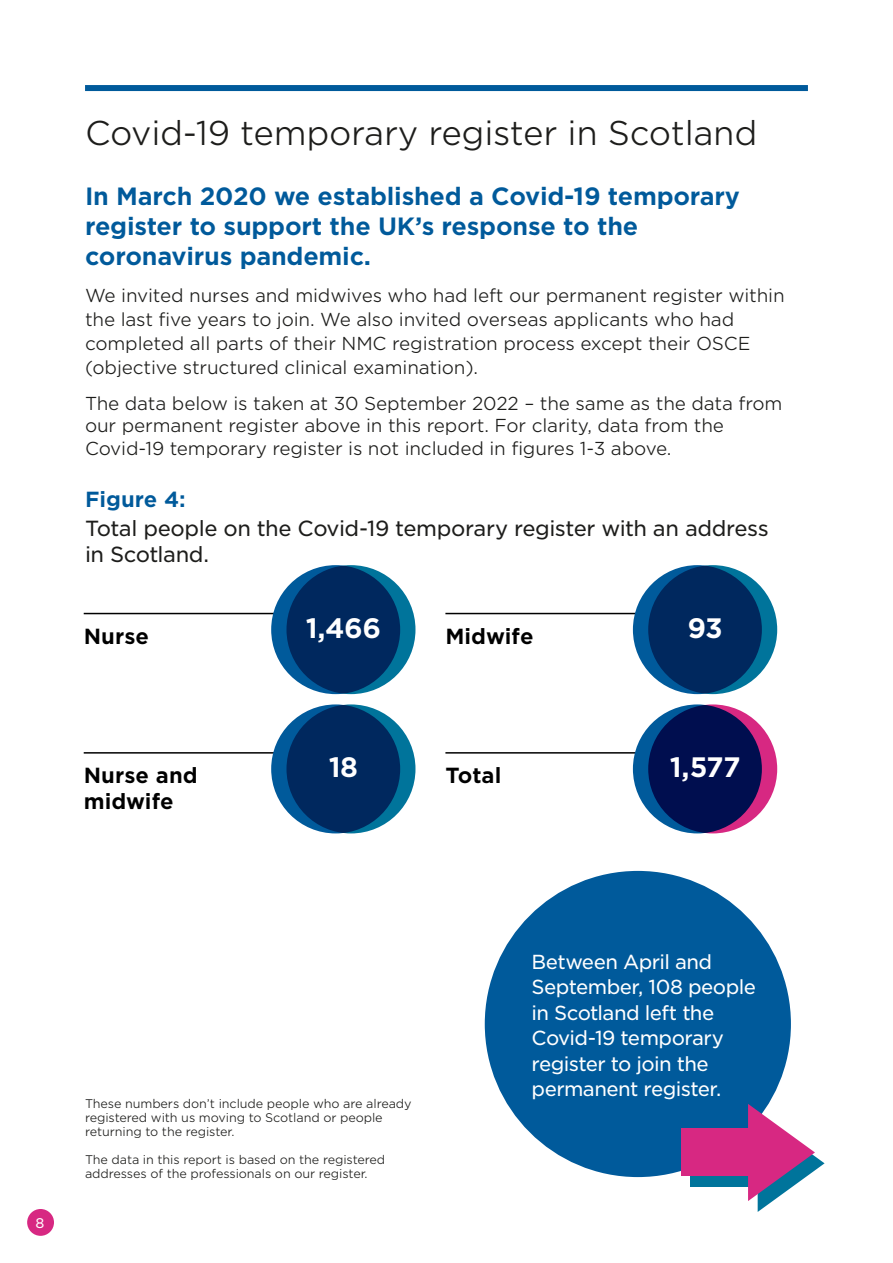
<style>
.page{position:relative;width:893px;height:1263px;background:#fff}
.page>*{position:absolute;margin:0;border:0;box-sizing:border-box;transform-origin:0 0}
.Overview_lead_in{font:300 33px "Gotham S Sm";letter-spacing:-.01em;color:#1d1d1b}
.Headline_2{font:700 27px "Gotham S Sm";letter-spacing:-.025em;color:#fff}
.Overview_lead_in-2{font:700 24px/30px "Gotham S Sm";letter-spacing:-.01em;color:#005a9b}
.Figure_and_table_tit{font:21px/25.2px "Gotham S Sm";letter-spacing:-.02em;color:#1d1d1b}
.TOC_H1_copy{font:700 21px/25.5px "Gotham S Sm";color:#000}
.Figure_and_table_num{font:700 21px "Gotham S Sm";color:#005a9b}
.t1{font:19.5px/25.5px "Gotham S Sm";letter-spacing:-.03em;color:#fff}
.Overview_body{font:300 18px/24px "Gotham S Sm";letter-spacing:-.01em;color:#1d1d1b}
.t2{font:13.5px "Gotham S Sm";color:#fff}
.Footnote{font:300 12px "Gotham S Sm";letter-spacing:-.01em;color:#1d1d1b}
</style>
<div class="page">
<div style="left:27px;top:1209px;width:27px;height:27px;background:#d72882;border-radius:50%"></div>
<div style="left:85px;top:85px;width:723px;height:6px;background:#005a9b"></div>
<div style="left:485px;top:871px;width:306px;height:306px;background:#005a9b;border-radius:50%"></div>
<div style="left:691px;top:1140px;width:70px;height:47px;background:#00749b"></div>
<svg style="left:748px;top:1104px;width:77px;height:108px"></svg>
<div style="left:681px;top:1129px;width:70px;height:47px;background:#d72882"></div>
<hr style="left:84px;top:613px;width:221px;height:1px;background:#000">
<div style="left:271px;top:565px;width:129px;height:129px;background:#005a9b;border-radius:50%"></div>
<svg style="left:286px;top:565px;width:129px;height:129px;background:#003367"></svg>
<hr style="left:445px;top:613px;width:222px;height:1px;background:#000">
<div style="left:633px;top:565px;width:129px;height:129px;background:#005a9b;border-radius:50%"></div>
<svg style="left:648px;top:565px;width:129px;height:129px;background:#003367"></svg>
<hr style="left:84px;top:752px;width:221px;height:2px;background:#000">
<div style="left:271px;top:704px;width:129px;height:129px;background:#005a9b;border-radius:50%"></div>
<svg style="left:286px;top:704px;width:129px;height:129px;background:#003367"></svg>
<hr style="left:445px;top:752px;width:222px;height:2px;background:#000">
<div style="left:633px;top:704px;width:129px;height:129px;background:#005a9b;border-radius:50%"></div>
<svg style="left:648px;top:704px;width:129px;height:129px;background:#201257"></svg>
<p class="Overview_lead_in" style="left:85px;top:111px;width:674px">Covid-19 temporary register in Scotland</p>
<p class="Overview_lead_in-2" style="left:85px;top:181px;width:656px">In March 2020 we established a Covid-19 temporary register to support the UK’s response to the coronavirus pandemic.</p>
<p class="Overview_body" style="left:85px;top:283px;width:701px">We invited nurses and midwives who had left our permanent register within the last five years to join. We also invited overseas applicants who had completed all parts of their NMC registration process except their OSCE (objective structured clinical examination).</p>
<p class="Overview_body" style="left:85px;top:391px;width:699px;line-height:22.5px">The data below is taken at 30 September 2022 – the same as the data from our permanent register above in this report. For clarity, data from the<br>Covid-19 temporary register is not included in figures 1-3 above.</p>
<p class="Figure_and_table_num" style="left:85px;top:485px;width:102px">Figure 4:</p>
<p class="Figure_and_table_tit" style="left:85px;top:516px;width:685px">Total people on the Covid-19 temporary register with an address in Scotland.</p>
<p class="TOC_H1_copy" style="left:84px;top:623px;width:67px">Nurse</p>
<p class="Headline_2" style="left:306px;top:609px;width:77px">1,466</p>
<p class="TOC_H1_copy" style="left:445px;top:623px;width:90px">Midwife</p>
<p class="Headline_2" style="left:688px;top:609px;width:37px">93</p>
<p class="TOC_H1_copy" style="left:84px;top:763px;width:116px">Nurse and midwife</p>
<p class="Headline_2" style="left:329px;top:749px;width:31px">18</p>
<p class="TOC_H1_copy" style="left:445px;top:763px;width:58px">Total</p>
<p class="Headline_2" style="left:670px;top:749px;width:72px">1,577</p>
<p class="t2" style="left:35px;top:1214px;width:10px">8</p>
<p class="Footnote" style="left:85px;top:1095px;width:328px">These numbers don’t include people who are already</p>
<p class="Footnote" style="left:85px;top:1109px;width:299px">registered with us moving to Scotland or people</p>
<p class="Footnote" style="left:85px;top:1124px;width:151px">returning to the register.</p>
<p class="Footnote" style="left:85px;top:1151px;width:302px">The data in this report is based on the registered</p>
<p class="Footnote" style="left:85px;top:1165px;width:284px">addresses of the professionals on our register.</p>
<p class="t1" style="left:531px;top:948px;width:226px">Between April and<br>September, 108 people in Scotland left the<br>Covid-19 temporary register to join the permanent register.</p>
</div>
